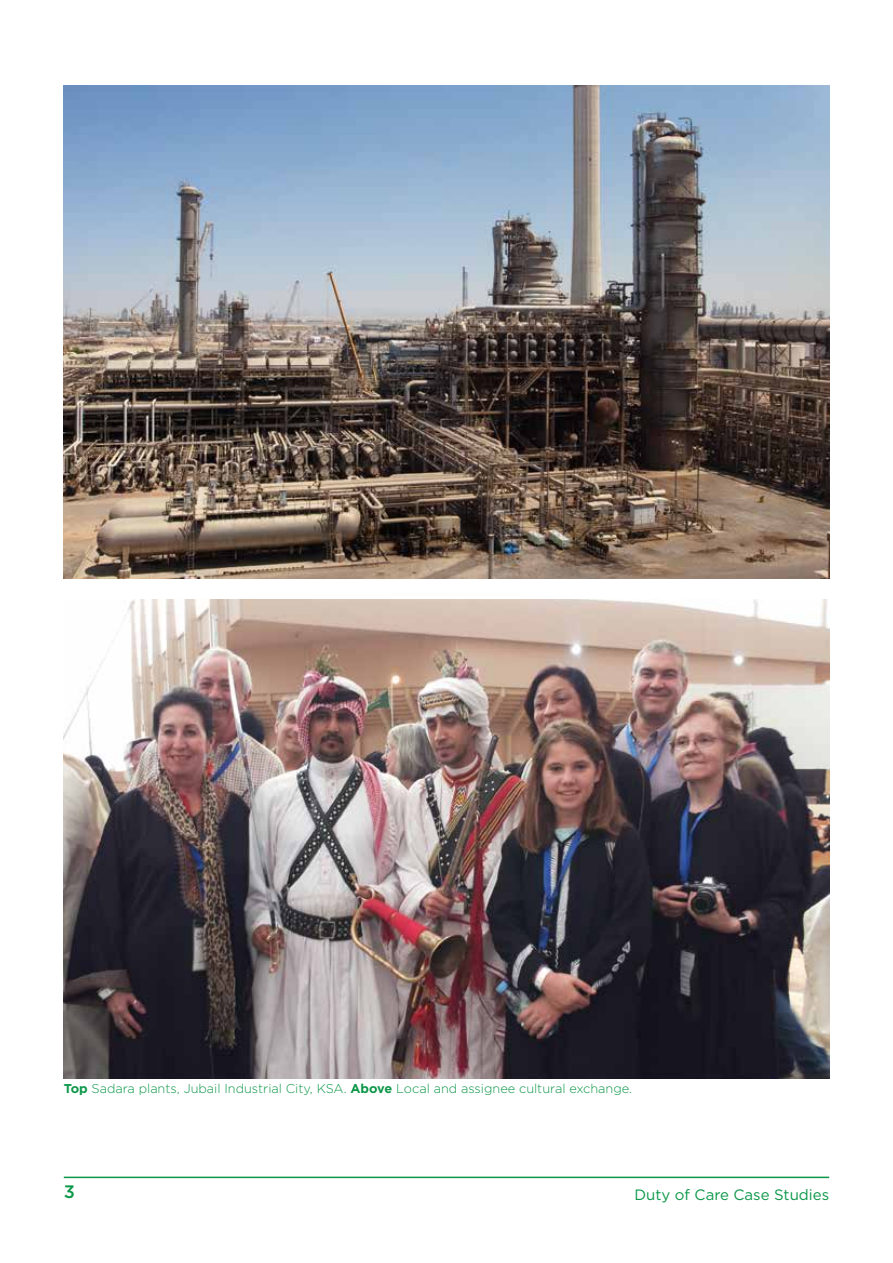
<style>
.page{position:relative;width:893px;height:1263px;background:#fff}
.page>*{position:absolute;margin:0;border:0;box-sizing:border-box;transform-origin:0 0}
.t1{font:500 18px "Gotham";color:#0b9748}
.t2{font:15px "Gotham HTF";color:#0b9748}
.t3{font:300 12.75px "Gotham HTF";color:#0b9748}
.s1{font-weight:700}
</style>
<div class="page">
<hr style="left:64px;top:1176px;width:765px;height:2px;background:#0b9748">
<img style="left:64px;top:599px;width:765px;height:479px">
<img style="left:64px;top:85px;width:765px;height:493px">
<p class="t3" style="left:64px;top:1082px;width:570px"><span class="s1">Top</span> Sadara plants, Jubail Industrial City, KSA. <span class="s1">Above</span> Local and assignee cultural exchange.</p>
<h1 class="t1" style="left:64px;top:1180px;width:13px">3</h1>
<p class="t2" style="left:634px;top:1187px;width:196px">Duty of Care Case Studies</p>
</div>
